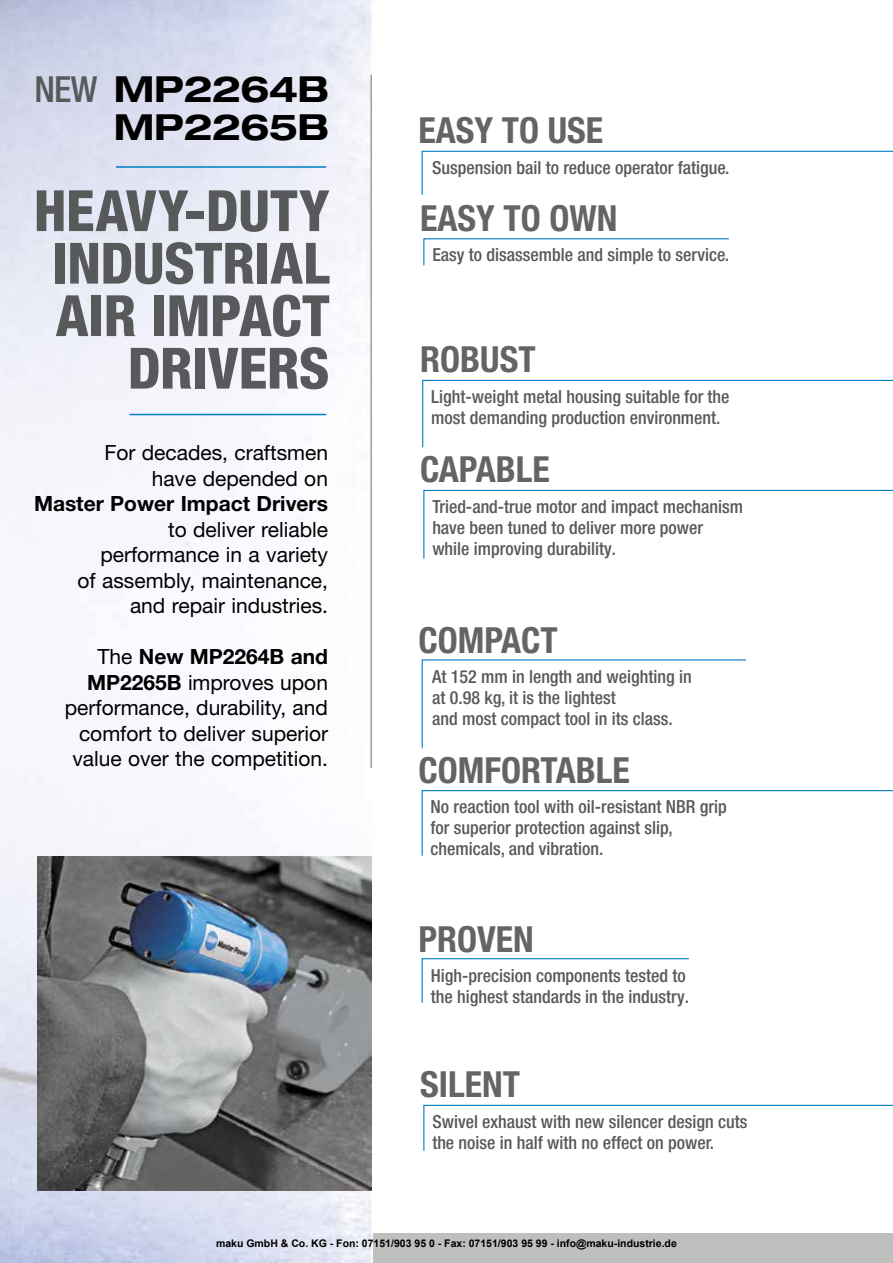
<style>
.page{position:relative;width:893px;height:1263px;background:#fff}
.page>*{position:absolute;margin:0;border:0;box-sizing:border-box;transform-origin:0 0}
.t1{font:800 condensed 57px/52.5px "Helvetica Neue LT Pro";letter-spacing:-.005em;color:#58595b;text-align:right}
.t2{font:700 condensed 36px "Helvetica Neue LT Pro";color:#636466}
.t3{font:700 expanded 36px/37.5px "Helvetica Neue LT Pro";letter-spacing:-.02em;color:#000}
.t4{font:500 condensed 36px "Helvetica Neue LT Pro";color:#58595b}
.t5{font:21px/25.5px "Helvetica Neue LT Pro";color:#000;text-align:right}
.t6{font:700 21px "Helvetica Neue LT Pro";color:#000}
.t7{font:500 condensed 18px/21px "Helvetica Neue LT Pro";color:#58595b}
.t8{font:700 10.5px "Arial";color:#000}
.s1{font-weight:700}
</style>
<div class="page">
<div style="left:0;top:1233px;width:893px;height:30px;background:#bfbfbf"></div>
<img style="left:0;top:0;width:373px;height:1263px">
<img style="left:38px;top:857px;width:333px;height:333px">
<hr style="left:129px;top:414px;width:197px;height:1px;background:#007dc3">
<hr style="left:116px;top:166px;width:210px;height:2px;background:#007dc3">
<svg style="left:422px;top:379px;width:471px;height:69px"></svg>
<svg style="left:421px;top:150px;width:472px;height:45px"></svg>
<svg style="left:421px;top:958px;width:268px;height:45px"></svg>
<svg style="left:421px;top:790px;width:472px;height:66px"></svg>
<svg style="left:421px;top:659px;width:326px;height:90px"></svg>
<svg style="left:423px;top:238px;width:306px;height:28px"></svg>
<svg style="left:423px;top:489px;width:470px;height:70px"></svg>
<svg style="left:423px;top:1104px;width:470px;height:47px"></svg>
<hr style="left:371px;top:75px;width:1px;height:693px;background:#6d6e71">
<h2 class="t4" style="left:34px;top:68px;width:64px">NEW</h2>
<h2 class="t3" style="left:114px;top:69px;width:217px">MP2264B<br>MP2265B</h2>
<h1 class="t1" style="left:34px;top:184px;width:297px">HEAVY-DUTY<br>INDUSTRIAL<br>AIR IMPACT<br>DRIVERS</h1>
<p class="t5" style="left:104px;top:439px;width:225px">For decades, craftsmen have depended on</p>
<p class="t6" style="left:34px;top:490px;width:295px">Master Power Impact Drivers</p>
<p class="t5" style="left:78px;top:516px;width:252px">to deliver reliable performance in a variety of assembly, maintenance, and repair industries.</p>
<p class="t5" style="left:65px;top:643px;width:265px">The <span class="s1">New MP2264B and<br>MP2265B</span> improves upon performance, durability, and comfort to deliver superior value over the competition.</p>
<h2 class="t2" style="left:418px;top:109px;width:186px">EASY TO USE</h2>
<p class="t7" style="left:432px;top:157px;width:299px">Suspension bail to reduce operator fatigue.</p>
<h2 class="t2" style="left:420px;top:196px;width:199px">EASY TO OWN</h2>
<p class="t7" style="left:432px;top:244px;width:298px">Easy to disassemble and simple to service.</p>
<h2 class="t2" style="left:420px;top:338px;width:117px">ROBUST</h2>
<p class="t7" style="left:431px;top:386px;width:300px">Light-weight metal housing suitable for the most demanding production environment.</p>
<h2 class="t2" style="left:420px;top:448px;width:131px">CAPABLE</h2>
<p class="t7" style="left:432px;top:496px;width:312px">Tried-and-true motor and impact mechanism have been tuned to deliver more power while improving durability.</p>
<h2 class="t2" style="left:418px;top:618px;width:141px">COMPACT</h2>
<p class="t7" style="left:432px;top:666px;width:261px">At 152 mm in length and weighting in at 0.98 kg, it is the lightest<br>and most compact tool in its class.</p>
<h2 class="t2" style="left:418px;top:749px;width:213px">COMFORTABLE</h2>
<p class="t7" style="left:431px;top:796px;width:298px">No reaction tool with oil-resistant NBR grip for superior protection against slip, chemicals, and vibration.</p>
<h2 class="t2" style="left:418px;top:917px;width:117px">PROVEN</h2>
<p class="t7" style="left:431px;top:964px;width:260px">High-precision components tested to the highest standards in the industry.</p>
<h2 class="t2" style="left:420px;top:1063px;width:101px">SILENT</h2>
<p class="t7" style="left:432px;top:1111px;width:317px">Swivel exhaust with new silencer design cuts the noise in half with no effect on power.</p>
<p class="t8" style="left:216px;top:1236px;width:462px">maku GmbH &amp; Co. KG - Fon: 07151/903 95 0 - Fax: 07151/903 95 99 - info@maku-industrie.de</p>
</div>
